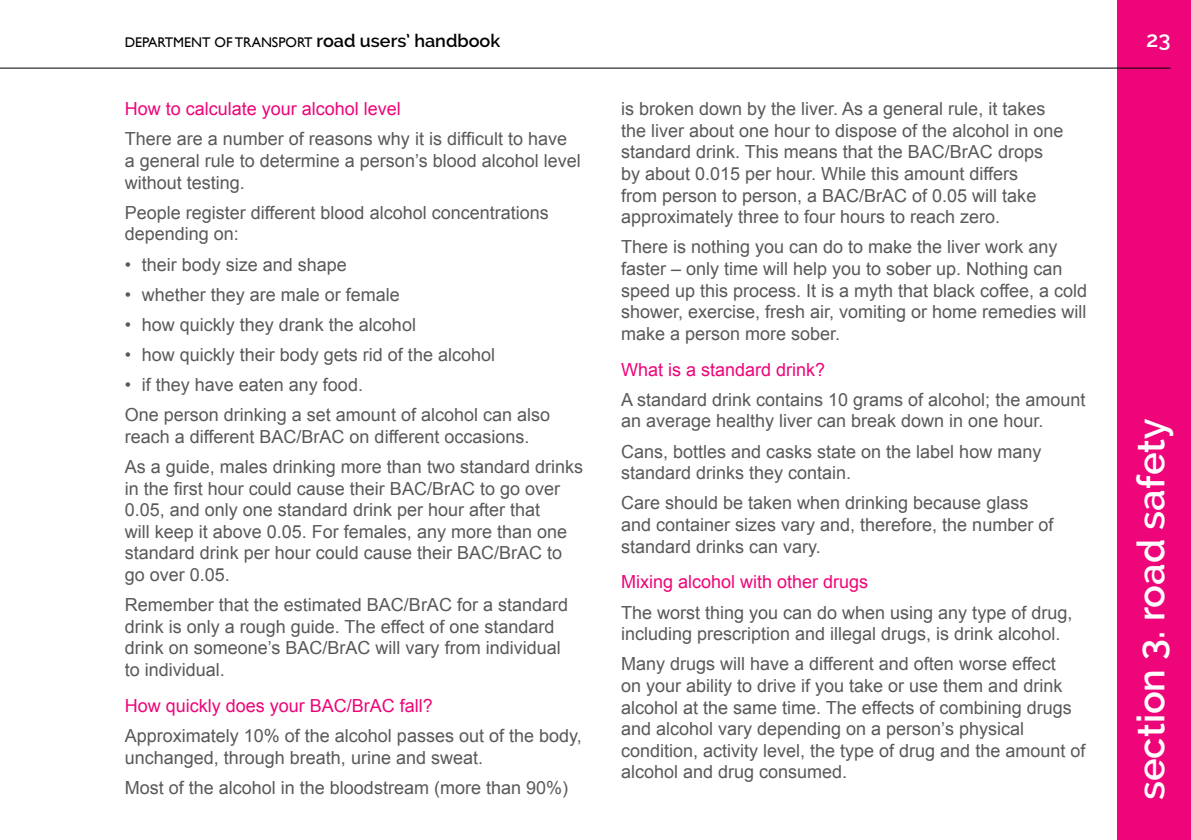
<style>
.page{position:relative;width:1191px;height:840px;background:#fff}
.page>*{position:absolute;margin:0;border:0;box-sizing:border-box;transform-origin:0 0}
.t1{font:600 38px "Raleway";color:#fff}
.t2{font:600 22px "Raleway";color:#fff}
.t3{font:18px/21.6px "Arial";color:#58595b}
.t4{font:18px "Arial";color:#ed0579}
.t5{font:14px "Gill Sans";color:#000}
.s1{font-family:"Raleway";font-weight:600;font-size:18px}
</style>
<div class="page">
<div style="left:1117px;top:0;width:74px;height:839px;background:#ed0579"></div>
<hr style="left:0;top:68px;width:1170px;height:1px;background:#000">
<p class="t5" style="left:125px;top:34px;width:377px">DEPARTMENT OF TRANSPORT <span class="s1">road users’ handbook</span></p>
<p class="t4" style="left:125px;top:97px;width:278px">How to calculate your alcohol level</p>
<p class="t3" style="left:125px;top:128px;width:457px">There are a number of reasons why it is difficult to have a general rule to determine a person’s blood alcohol level without testing.</p>
<p class="t3" style="left:125px;top:202px;width:425px">People register different blood alcohol concentrations depending on:</p>
<p class="t3" style="left:125px;top:253px;width:224px">• their body size and shape</p>
<p class="t3" style="left:125px;top:283px;width:277px">• whether they are male or female</p>
<p class="t3" style="left:125px;top:314px;width:293px">• how quickly they drank the alcohol</p>
<p class="t3" style="left:125px;top:344px;width:372px">• how quickly their body gets rid of the alcohol</p>
<p class="t3" style="left:125px;top:369px;width:427px;line-height:30px">• if they have eaten any food.<br>One person drinking a set amount of alcohol can also</p>
<p class="t3" style="left:125px;top:421px;width:460px;line-height:30px">reach a different BAC/BrAC on different occasions.<br>As a guide, males drinking more than two standard drinks</p>
<p class="t3" style="left:125px;top:477px;width:444px">in the first hour could cause their BAC/BrAC to go over 0.05, and only one standard drink per hour after that will keep it above 0.05. For females, any more than one standard drink per hour could cause their BAC/BrAC to go over 0.05.</p>
<p class="t3" style="left:125px;top:594px;width:445px">Remember that the estimated BAC/BrAC for a standard drink is only a rough guide. The effect of one standard drink on someone’s BAC/BrAC will vary from individual to individual.</p>
<p class="t4" style="left:125px;top:693px;width:310px">How quickly does your BAC/BrAC fall?</p>
<p class="t3" style="left:125px;top:724px;width:458px">Approximately 10% of the alcohol passes out of the body, unchanged, through breath, urine and sweat.</p>
<p class="t3" style="left:125px;top:776px;width:445px">Most of the alcohol in the bloodstream (more than 90%)</p>
<p class="t3" style="left:621px;top:98px;width:444px">is broken down by the liver. As a general rule, it takes the liver about one hour to dispose of the alcohol in one standard drink. This means that the BAC/BrAC drops by about 0.015 per hour. While this amount differs<br>from person to person, a BAC/BrAC of 0.05 will take approximately three to four hours to reach zero.</p>
<p class="t3" style="left:621px;top:236px;width:467px">There is nothing you can do to make the liver work any faster – only time will help you to sober up. Nothing can speed up this process. It is a myth that black coffee, a cold shower, exercise, fresh air, vomiting or home remedies will make a person more sober.</p>
<p class="t4" style="left:621px;top:357px;width:206px">What is a standard drink?</p>
<p class="t3" style="left:621px;top:388px;width:466px">A standard drink contains 10 grams of alcohol; the amount an average healthy liver can break down in one hour.</p>
<p class="t3" style="left:621px;top:440px;width:422px">Cans, bottles and casks state on the label how many standard drinks they contain.</p>
<p class="t3" style="left:621px;top:492px;width:434px">Care should be taken when drinking because glass and container sizes vary and, therefore, the number of standard drinks can vary.</p>
<p class="t4" style="left:621px;top:570px;width:249px">Mixing alcohol with other drugs</p>
<p class="t3" style="left:621px;top:601px;width:453px">The worst thing you can do when using any type of drug, including prescription and illegal drugs, is drink alcohol.</p>
<p class="t3" style="left:621px;top:653px;width:466px">Many drugs will have a different and often worse effect<br>on your ability to drive if you take or use them and drink alcohol at the same time. The effects of combining drugs and alcohol vary depending on a person’s physical condition, activity level, the type of drug and the amount of alcohol and drug consumed.</p>
<p class="t2" style="left:1146px;top:27px;width:26px">23</p>
<h1 class="t1" style="left:1129px;top:799px;width:383px;rotate:-90deg">section 3. road safety</h1>
</div>
